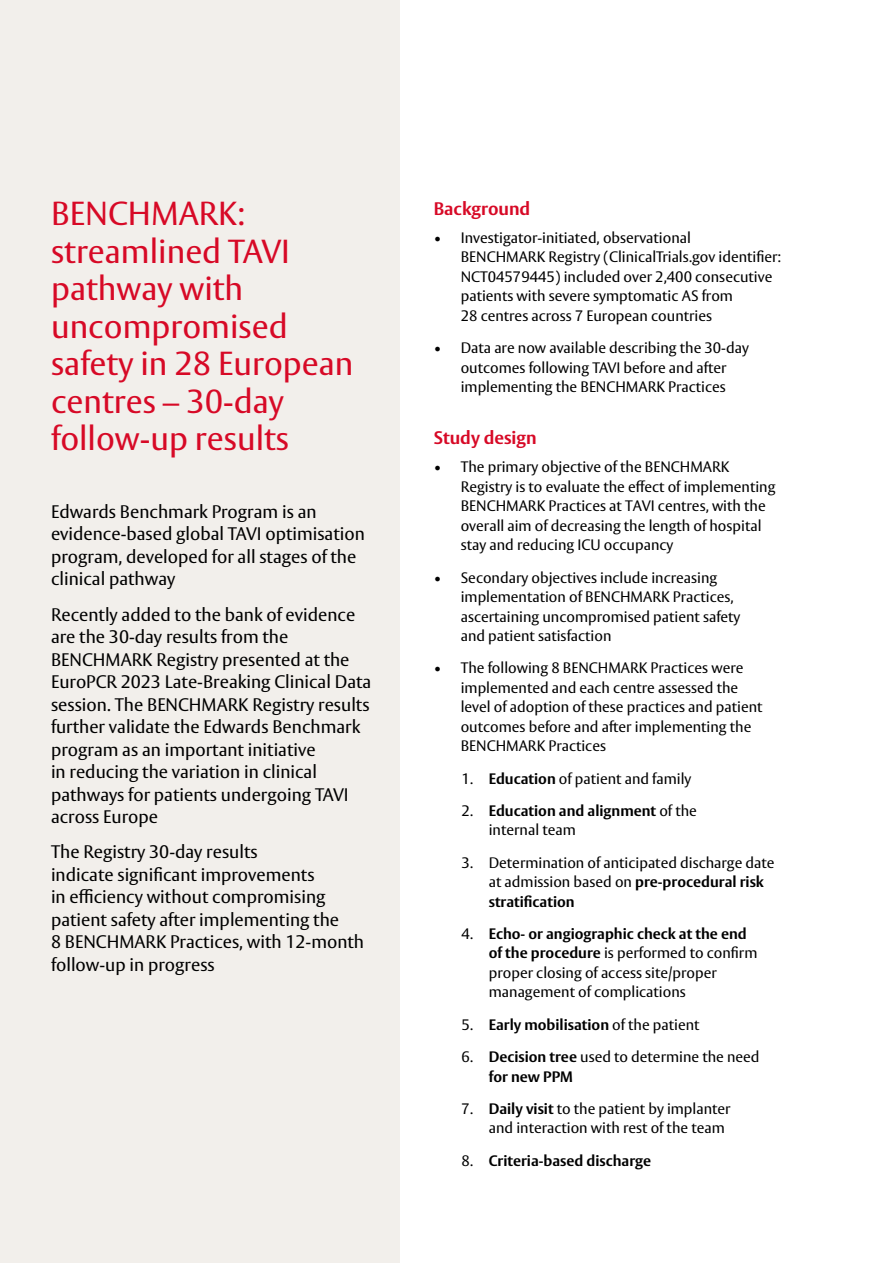
<style>
.page{position:relative;width:893px;height:1263px;background:#fff}
.page>*{position:absolute;margin:0;border:0;box-sizing:border-box;transform-origin:0 0}
.t1{font:33px/37.5px "Vesta Pro";color:#d70926}
.t2{font:18px/22.5px "Vesta Pro";color:#000}
.t3{font:700 18px "Vesta Pro";color:#d70926}
.t4{font:15px/19.5px "Vesta Pro";color:#000}
.t5{font:700 15px/19.5px "Vesta Pro";color:#000}
.s1{font-weight:700}
.s2{font-weight:400}
</style>
<div class="page">
<div style="left:0;top:0;width:400px;height:1263px;background:#f2efeb"></div>
<h1 class="t1" style="left:51px;top:195px;width:304px">BENCHMARK: streamlined TAVI pathway with uncompromised safety in 28 European centres – 30-day follow-up results</h1>
<p class="t2" style="left:51px;top:500px;width:315px">Edwards Benchmark Program is an evidence-based global TAVI optimisation program, developed for all stages of the clinical pathway</p>
<p class="t2" style="left:51px;top:603px;width:322px">Recently added to the bank of evidence are the 30-day results from the BENCHMARK Registry presented at the EuroPCR 2023 Late-Breaking Clinical Data session. The BENCHMARK Registry results further validate the Edwards Benchmark program as an important initiative<br>in reducing the variation in clinical pathways for patients undergoing TAVI across Europe</p>
<p class="t2" style="left:51px;top:841px;width:315px">The Registry 30-day results<br>indicate significant improvements<br>in efficiency without compromising patient safety after implementing the<br>8 BENCHMARK Practices, with 12-month follow-up in progress</p>
<p class="t3" style="left:434px;top:197px;width:98px">Background</p>
<p class="t4" style="left:461px;top:228px;width:322px;text-indent:-27px">• Investigator-initiated, observational<br>BENCHMARK Registry (ClinicalTrials.gov identifier:<br>NCT04579445) included over 2,400 consecutive patients with severe symptomatic AS from<br>28 centres across 7 European countries</p>
<p class="t4" style="left:434px;top:338px;width:317px;text-align:center">• Data are now available describing the 30-day outcomes following TAVI before and after implementing the BENCHMARK Practices</p>
<p class="t3" style="left:434px;top:427px;width:104px">Study design</p>
<p class="t4" style="left:461px;top:457px;width:316px;text-indent:-27px">• The primary objective of the BENCHMARK Registry is to evaluate the effect of implementing BENCHMARK Practices at TAVI centres, with the overall aim of decreasing the length of hospital stay and reducing ICU occupancy</p>
<p class="t4" style="left:461px;top:567px;width:281px;text-indent:-27px">• Secondary objectives include increasing implementation of BENCHMARK Practices, ascertaining uncompromised patient safety and patient satisfaction</p>
<p class="t4" style="left:461px;top:658px;width:303px;text-indent:-27px">• The following 8 BENCHMARK Practices were implemented and each centre assessed the level of adoption of these practices and patient outcomes before and after implementing the BENCHMARK Practices</p>
<p class="t4" style="left:461px;top:768px;width:232px">1. <span class="s1">Education</span> of patient and family</p>
<p class="t5" style="left:489px;top:801px;width:210px;text-indent:-27px"><span class="s2">2.</span> Education and alignment <span class="s2">of the internal team</span></p>
<p class="t4" style="left:489px;top:852px;width:287px;text-indent:-27px">3. Determination of anticipated discharge date at admission based on <span class="s1">pre-procedural risk stratification</span></p>
<p class="t4" style="left:489px;top:924px;width:270px;text-indent:-27px">4. <span class="s1">Echo- or angiographic check at the end of the procedure</span> is performed to confirm proper closing of access site/proper management of complications</p>
<p class="t5" style="left:461px;top:1014px;width:240px"><span class="s2">5.</span> Early mobilisation <span class="s2">of the patient</span></p>
<p class="t4" style="left:489px;top:1047px;width:272px;text-indent:-27px">6. <span class="s1">Decision tree</span> used to determine the need <span class="s1">for new PPM</span></p>
<p class="t4" style="left:489px;top:1098px;width:243px;text-indent:-27px">7. <span class="s1">Daily visit</span> to the patient by implanter and interaction with rest of the team</p>
<p class="t5" style="left:461px;top:1150px;width:191px"><span class="s2">8.</span> Criteria-based discharge</p>
</div>
